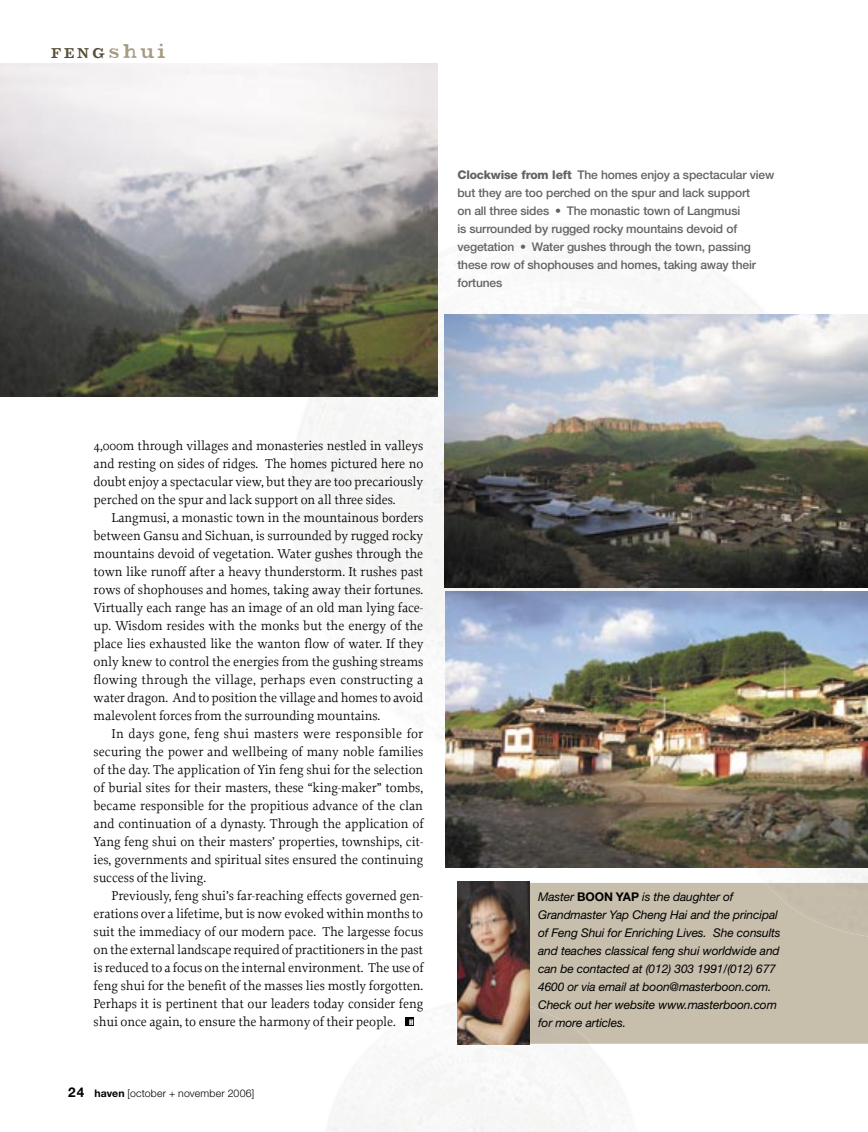
<style>
.page{position:relative;width:868px;height:1132px;background:#fff}
.page>*{position:absolute;margin:0;border:0;box-sizing:border-box;transform-origin:0 0}
.t1{font:900 14.7px "Barbera";color:#554e38}
.t2{font:13.5px/18px "Proforma";letter-spacing:-.01em;color:#000;text-align:justify}
.t3{font:italic 12px/18px "Helvetica Neue LT Std";letter-spacing:-.01em;color:#000}
.t4{font:500 12px/18px "Helvetica Neue LT Std";letter-spacing:-.01em;color:#636363}
.t5{font:300 10.5px "Helvetica Neue LT Std";letter-spacing:.02em;color:#000}
.s1{font-size:21px;color:#a69a82}
.s2{font-weight:800}
.s3{font-family:"Roxy";font-weight:900;font-size:7.5px;color:#fff}
.s4{font-weight:700;font-size:13.5px}
.s5{font-weight:700}
.s6{font-weight:700;font-style:normal}
</style>
<div class="page">
<img style="left:328px;top:1017px;width:311px;height:114px">
<img style="left:768px;top:867px;width:99px;height:15px">
<img style="left:719px;top:867px;width:49px;height:1px">
<img style="left:383px;top:219px;width:361px;height:520px">
<div style="left:331px;top:396px;width:52px;height:298px;background:#f6f6f6"></div>
<img style="left:744px;top:294px;width:52px;height:297px">
<img style="left:279px;top:396px;width:52px;height:211px">
<div style="left:529px;top:882px;width:338px;height:161px;background:#c7beac"></div>
<div style="left:529px;top:998px;width:63px;height:45px;background:#c7beac"></div>
<div style="left:764px;top:882px;width:103px;height:54px;background:#c5bcab"></div>
<img style="left:457px;top:881px;width:72px;height:163px">
<div style="left:405px;top:1017px;width:8px;height:8px;background:#000"></div>
<img style="left:0;top:63px;width:437px;height:333px">
<img style="left:445px;top:591px;width:422px;height:276px">
<img style="left:444px;top:315px;width:423px;height:272px">
<p class="t1" style="left:51px;top:44px;width:116px">FENG<span class="s1">shui</span></p>
<p class="t4" style="left:457px;top:165px;width:318px"><span class="s2">Clockwise from left</span> The homes enjoy a spectacular view but they are too perched on the spur and lack support<br>on all three sides • The monastic town of Langmusi<br>is surrounded by rugged rocky mountains devoid of vegetation • Water gushes through the town, passing these row of shophouses and homes, taking away their fortunes</p>
<p class="t2" style="left:94px;top:436px;width:331px">4,000m through villages and monasteries nestled in valleys and resting on sides of ridges. The homes pictured here no doubt enjoy a spectacular view, but they are too precariously perched on the spur and lack support on all three sides.</p>
<p class="t2" style="left:94px;top:508px;width:331px;text-indent:18px">Langmusi, a monastic town in the mountainous borders between Gansu and Sichuan, is surrounded by rugged rocky mountains devoid of vegetation. Water gushes through the town like runoff after a heavy thunderstorm. It rushes past rows of shophouses and homes, taking away their fortunes.<br>Virtually each range has an image of an old man lying face&shy;up. Wisdom resides with the monks but the energy of the place lies exhausted like the wanton flow of water. If they only knew to control the energies from the gushing streams flowing through the village, perhaps even constructing a water dragon. And to position the village and homes to avoid malevolent forces from the surrounding mountains.</p>
<p class="t2" style="left:94px;top:724px;width:331px;text-indent:18px">In days gone, feng shui masters were responsible for securing the power and wellbeing of many noble families of the day. The application of Yin feng shui for the selection of burial sites for their masters, these “king-maker” tombs, became responsible for the propitious advance of the clan and continuation of a dynasty. Through the application of Yang feng shui on their masters’ properties, townships, cit&shy;ies, governments and spiritual sites ensured the continuing success of the living.</p>
<p class="t2" style="left:94px;top:886px;width:331px;text-indent:18px">Previously, feng shui’s far-reaching effects governed gen&shy;erations over a lifetime, but is now evoked within months to suit the immediacy of our modern pace. The largesse focus on the external landscape required of practitioners in the past is reduced to a focus on the internal environment. The use of feng shui for the benefit of the masses lies mostly forgotten.<br>Perhaps it is pertinent that our leaders today consider feng shui once again, to ensure the harmony of their people. <span class="s3">H</span></p>
<p class="t5" style="left:68px;top:1086px;width:188px"><span class="s4">24</span> <span class="s5">haven</span> [october + november 2006]</p>
<p class="t3" style="left:538px;top:886px;width:244px">Master <span class="s6">BOON YAP</span> is the daughter of Grandmaster Yap Cheng Hai and the principal of Feng Shui for Enriching Lives. She consults and teaches classical feng shui worldwide and can be contacted at (012) 303 1991/(012) 677<br>4600 or via email at boon@masterboon.com.<br>Check out her website www.masterboon.com for more articles.</p>
</div>
